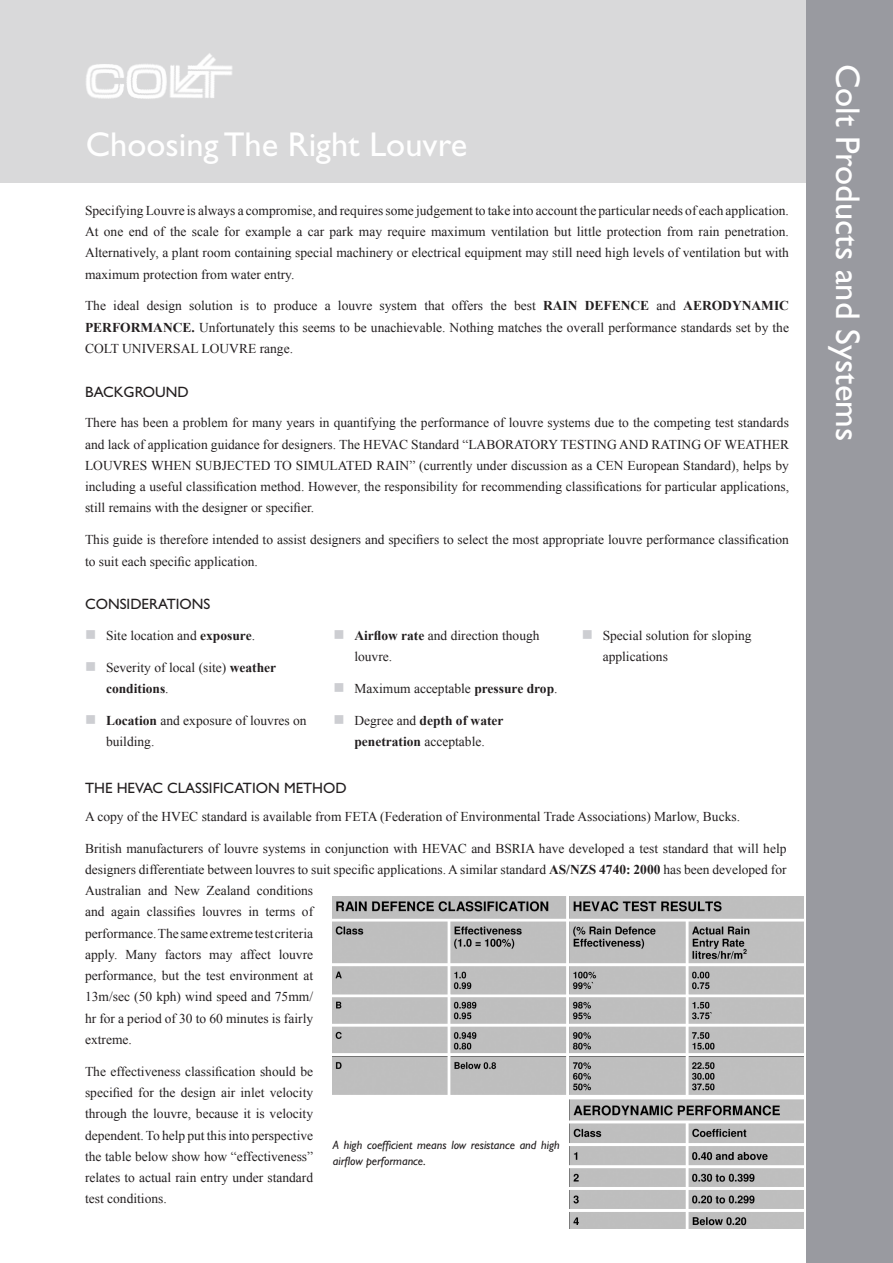
<style>
.page{position:relative;width:893px;height:1263px;background:#fff}
.page>*{position:absolute;margin:0;border:0;box-sizing:border-box;transform-origin:0 0}
.t1{font:34.5px "Gill Sans";color:#fff}
.Title_Final{font:15px "Gill Sans";color:#231f20}
.Body_Times{font:13.5px/21.3px "Times New Roman";color:#231f20;text-align:justify}
.Body{font:13.5px/21.3px "Times New Roman";color:#231f20}
.Body-2{font:700 13.5px/21.3px "Times New Roman";color:#231f20;text-align:center}
.Caption_Final{font:italic 12px/15.8px "Gill Sans";color:#231f20}
.s1{font-weight:700}
.s2{color:#cdced2}
.s3{font-weight:400}
</style>
<div class="page">
<img style="left:333px;top:897px;width:471px;height:332px">
<hr style="left:330px;top:918px;width:475px;height:3px;background:#fff">
<hr style="left:330px;top:963px;width:475px;height:3px;background:#fff">
<hr style="left:330px;top:994px;width:475px;height:3px;background:#fff">
<hr style="left:330px;top:1024px;width:475px;height:3px;background:#fff">
<hr style="left:330px;top:1053px;width:475px;height:3px;background:#fff">
<hr style="left:566px;top:1120px;width:239px;height:3px;background:#fff">
<hr style="left:566px;top:1143px;width:239px;height:3px;background:#fff">
<hr style="left:566px;top:1165px;width:239px;height:3px;background:#fff">
<hr style="left:566px;top:1187px;width:239px;height:3px;background:#fff">
<hr style="left:566px;top:1209px;width:239px;height:3px;background:#fff">
<hr style="left:330px;top:1095px;width:475px;height:4px;background:#fff">
<hr style="left:566px;top:895px;width:3px;height:337px;background:#fff">
<hr style="left:686px;top:920px;width:3px;height:177px;background:#fff">
<hr style="left:686px;top:1122px;width:3px;height:109px;background:#fff">
<hr style="left:448px;top:920px;width:3px;height:177px;background:#fff">
<div style="left:0;top:0;width:888px;height:183px;background:#d9d9da"></div>
<img style="left:86px;top:53px;width:147px;height:46px">
<div style="left:806px;top:0;width:87px;height:1263px;background:#999aa0"></div>
<p class="t1" style="left:86px;top:124px;width:383px">Choosing The Right Louvre</p>
<p class="Body_Times" style="left:85px;top:199px;width:705px">Specifying Louvre is always a compromise, and requires some judgement to take into account the particular needs of each application.<br>At one end of the scale for example a car park may require maximum ventilation but little protection from rain penetration.<br>Alternatively, a plant room containing special machinery or electrical equipment may still need high levels of ventilation but with maximum protection from water entry.</p>
<p class="Body_Times" style="left:85px;top:295px;width:705px">The ideal design solution is to produce a louvre system that offers the best <span class="s1">RAIN DEFENCE</span> and <span class="s1">AERODYNAMIC PERFORMANCE.</span> Unfortunately this seems to be unachievable. Nothing matches the overall performance standards set by the COLT UNIVERSAL LOUVRE range.</p>
<p class="Title_Final" style="left:85px;top:383px;width:105px">BACKGROUND</p>
<p class="Body_Times" style="left:85px;top:412px;width:705px">There has been a problem for many years in quantifying the performance of louvre systems due to the competing test standards and lack of application guidance for designers. The HEVAC Standard “LABORATORY TESTING AND RATING OF WEATHER LOUVRES WHEN SUBJECTED TO SIMULATED RAIN” (currently under discussion as a CEN European Standard), helps by including a useful classification method. However, the responsibility for recommending classifications for particular applications, still remains with the designer or specifier.</p>
<p class="Body_Times" style="left:85px;top:529px;width:705px">This guide is therefore intended to assist designers and specifiers to select the most appropriate louvre performance classification to suit each specific application.</p>
<p class="Title_Final" style="left:85px;top:595px;width:127px">CONSIDERATIONS</p>
<p class="Body" style="left:85px;top:625px;width:171px"><span class="s2">■</span> Site location and <span class="s1">exposure</span>.</p>
<p class="Body" style="left:106px;top:656px;width:172px;text-indent:-21px"><span class="s2">■</span> Severity of local (site) <span class="s1">weather conditions</span>.</p>
<p class="Body" style="left:106px;top:710px;width:202px;text-indent:-21px"><span class="s2">■</span> <span class="s1">Location</span> and exposure of louvres on building.</p>
<p class="Body" style="left:354px;top:625px;width:187px;text-indent:-21px"><span class="s2">■</span> <span class="s1">Airflow rate</span> and direction though louvre.</p>
<p class="Body" style="left:333px;top:678px;width:226px"><span class="s2">■</span> Maximum acceptable <span class="s1">pressure drop</span>.</p>
<p class="Body-2" style="left:333px;top:710px;width:172px"><span class="s2">■</span> <span class="s3">Degree and</span> depth of water penetration <span class="s3">acceptable.</span></p>
<p class="Body" style="left:603px;top:625px;width:150px;text-indent:-21px"><span class="s2">■</span> Special solution for sloping applications</p>
<p class="Title_Final" style="left:85px;top:779px;width:263px">THE HEVAC CLASSIFICATION METHOD</p>
<p class="Body_Times" style="left:85px;top:805px;width:656px">A copy of the HVEC standard is available from FETA (Federation of Environmental Trade Associations) Marlow, Bucks.</p>
<p class="Body_Times" style="left:85px;top:837px;width:703px;text-align:left">British manufacturers of louvre systems in conjunction with HEVAC and BSRIA have developed a test standard that will help designers differentiate between louvres to suit specific applications. A similar standard <span class="s1">AS/NZS 4740: 2000</span> has been developed for Australian and New Zealand conditions<br>and again classifies louvres in terms of<br>performance. The same extreme test criteria<br>apply. Many factors may affect louvre<br>performance, but the test environment at<br>13m/sec (50 kph) wind speed and 75mm/<br>hr for a period of 30 to 60 minutes is fairly<br>extreme.</p>
<p class="Body_Times" style="left:85px;top:1060px;width:230px">The effectiveness classification should be specified for the design air inlet velocity through the louvre, because it is velocity dependent. To help put this into perspective the table below show how “effectiveness” relates to actual rain entry under standard test conditions.</p>
<p class="Caption_Final" style="left:333px;top:1137px;width:229px">A high coefficient means low resistance and high airflow performance.</p>
<p class="t1" style="left:867px;top:64px;width:379px;rotate:90deg">Colt Products and Systems</p>
</div>
